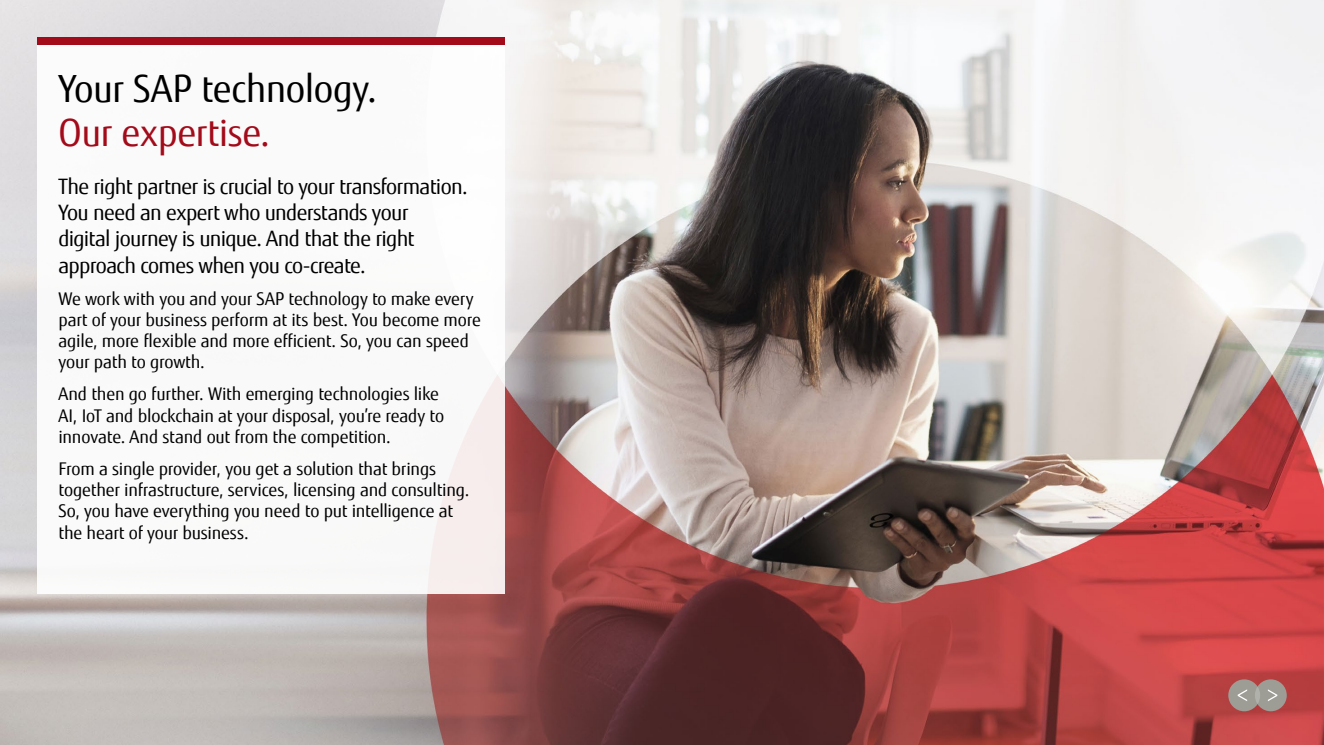
<style>
.page{position:relative;width:1324px;height:745px;background:#fff}
.page>*{position:absolute;margin:0;border:0;box-sizing:border-box;transform-origin:0 0}
.t1{font:37.5px "Fujitsu Sans";letter-spacing:-.015em;color:#000}
.t2{font:37.5px "Fujitsu Sans";letter-spacing:-.01em;color:#a30b1a}
.t3{font:21.25px/26.2px "Fujitsu Sans";letter-spacing:-.03em;color:#000}
.t4{font:17.5px/21.2px "Fujitsu Sans";letter-spacing:-.01em;color:#000}
</style>
<div class="page">
<img style="left:0;top:0;width:1323px;height:744px">
<div style="left:1228px;top:679px;width:32px;height:31px;background:#9d9c95;border-radius:50%"></div>
<div style="left:1254px;top:679px;width:32px;height:31px;background:#9d9c95;border-radius:50%"></div>
<svg style="left:1237px;top:689px;width:10px;height:11px"></svg>
<svg style="left:1268px;top:689px;width:9px;height:11px"></svg>
<svg style="left:1254px;top:686px;width:6px;height:17px"></svg>
<div style="left:37px;top:37px;width:468px;height:557px;background:#fff"></div>
<div style="left:37px;top:37px;width:468px;height:7px;background:#a30b1a"></div>
<h1 class="t1" style="left:58px;top:66px;width:320px">Your SAP technology.</h1>
<h1 class="t2" style="left:58px;top:110px;width:213px">Our expertise.</h1>
<p class="t3" style="left:58px;top:173px;width:410px">The right partner is crucial to your transformation.<br>You need an expert who understands your<br>digital journey is unique. And that the right approach comes when you co-create.</p>
<p class="t4" style="left:58px;top:288px;width:424px">We work with you and your SAP technology to make every part of your business perform at its best. You become more agile, more flexible and more efficient. So, you can speed your path to growth.</p>
<p class="t4" style="left:58px;top:383px;width:387px">And then go further. With emerging technologies like<br>AI, IoT and blockchain at your disposal, you’re ready to innovate. And stand out from the competition.</p>
<p class="t4" style="left:58px;top:458px;width:412px">From a single provider, you get a solution that brings together infrastructure, services, licensing and consulting.<br>So, you have everything you need to put intelligence at the heart of your business.</p>
</div>
